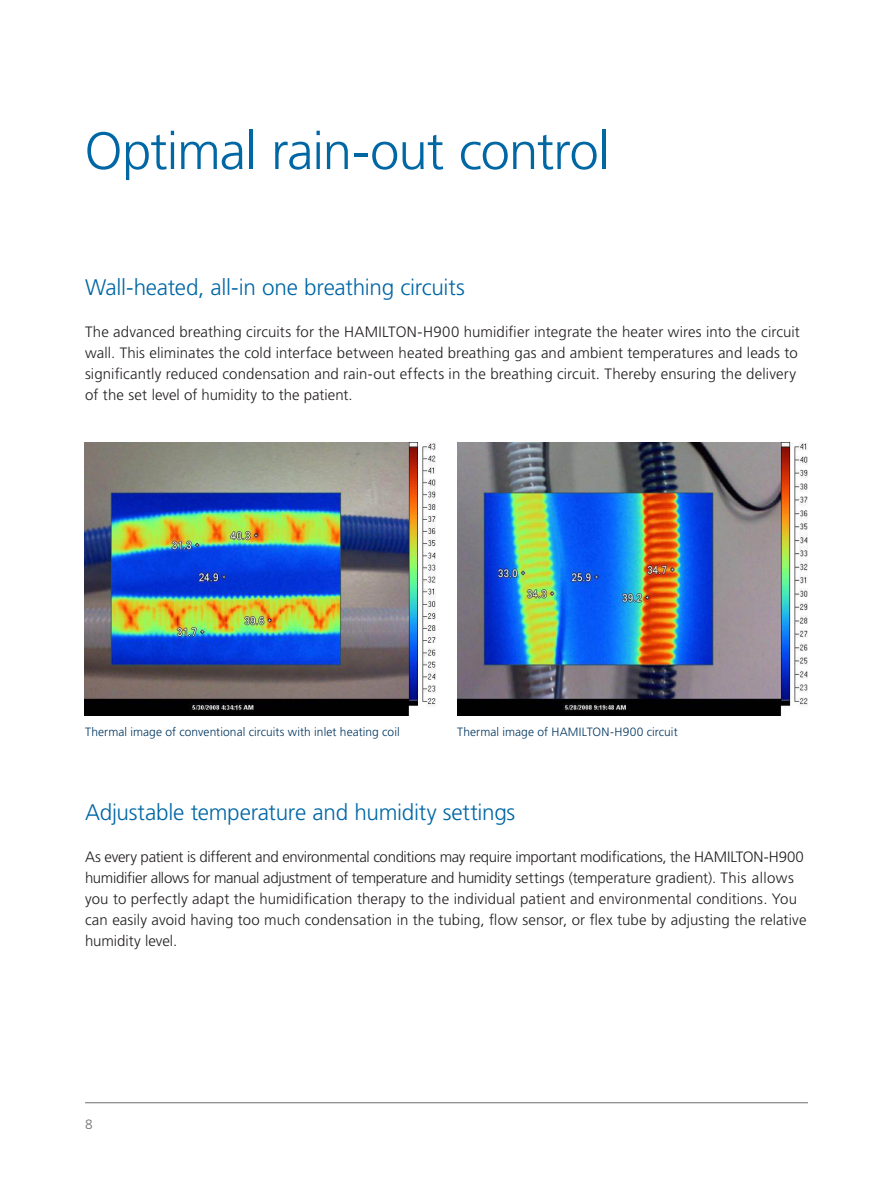
<style>
.page{position:relative;width:893px;height:1188px;background:#fff}
.page>*{position:absolute;margin:0;border:0;box-sizing:border-box;transform-origin:0 0}
.headline_blue{font:300 52.5px "Frutiger LT Std";letter-spacing:-.02em;color:#0067a5}
.subline_citation{font:300 22.5px "Frutiger LT Std";letter-spacing:-.015em;color:#0067a5}
.running_text_black{font:300 15px/21px "Frutiger LT Std";letter-spacing:.005em;color:#231f20}
.t1{font:300 13.5px "Frutiger LT Std";color:#6c6d70}
.t2{font:300 12px "Frutiger LT Std";letter-spacing:.005em;color:#003660}
</style>
<div class="page">
<img style="left:85px;top:442px;width:351px;height:273px">
<img style="left:457px;top:442px;width:351px;height:273px">
<hr style="left:85px;top:1103px;width:723px;height:1px;background:#6c6d70">
<p class="headline_blue" style="left:85px;top:121px;width:527px">Optimal rain-out control</p>
<p class="subline_citation" style="left:85px;top:275px;width:381px">Wall-heated, all-in one breathing circuits</p>
<p class="running_text_black" style="left:85px;top:322px;width:716px">The advanced breathing circuits for the HAMILTON-H900 humidifier integrate the heater wires into the circuit wall. This eliminates the cold interface between heated breathing gas and ambient temperatures and leads to significantly reduced condensation and rain-out effects in the breathing circuit. Thereby ensuring the delivery of the set level of humidity to the patient.</p>
<p class="t2" style="left:85px;top:725px;width:316px">Thermal image of conventional circuits with inlet heating coil</p>
<p class="t2" style="left:457px;top:725px;width:222px">Thermal image of HAMILTON-H900 circuit</p>
<p class="subline_citation" style="left:85px;top:800px;width:432px">Adjustable temperature and humidity settings</p>
<p class="running_text_black" style="left:85px;top:847px;width:723px">As every patient is different and environmental conditions may require important modifications, the HAMILTON-H900 humidifier allows for manual adjustment of temperature and humidity settings (temperature gradient). This allows you to perfectly adapt the humidification therapy to the individual patient and environmental conditions. You can easily avoid having too much condensation in the tubing, flow sensor, or flex tube by adjusting the relative humidity level.</p>
<p class="t1" style="left:85px;top:1116px;width:9px">8</p>
</div>
